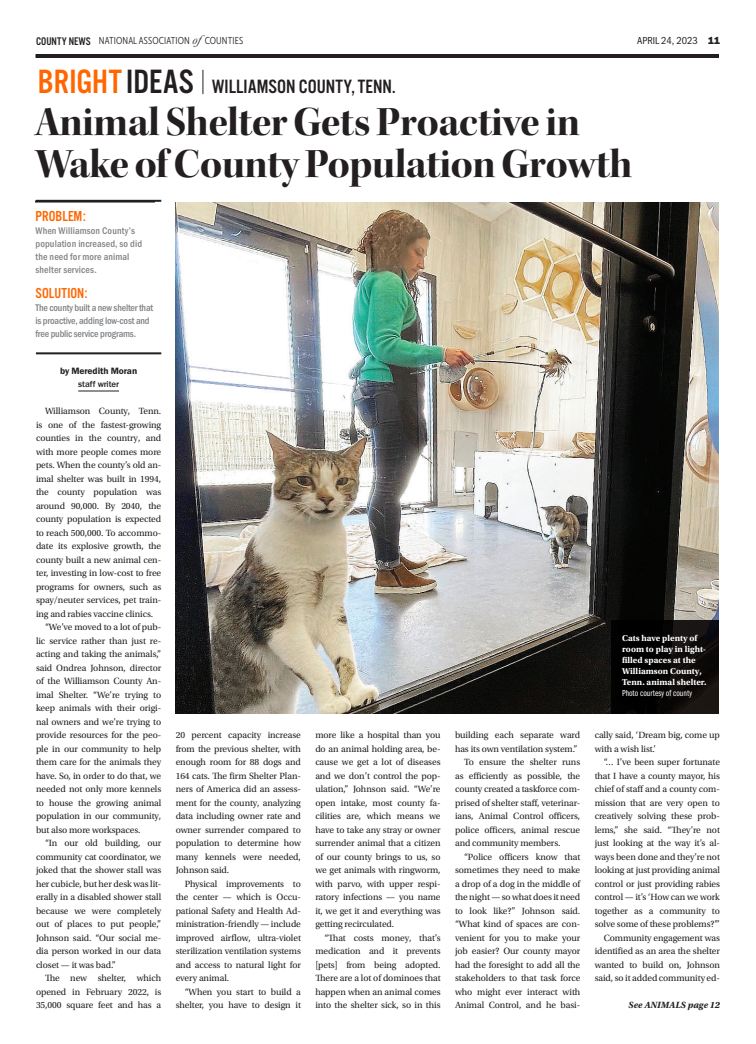
<style>
.page{position:relative;width:756px;height:1044px;background:#fff}
.page>*{position:absolute;margin:0;border:0;box-sizing:border-box;transform-origin:0 0}
.NEW_CN_Bodytext{font:42px/42px "Kepler Std Bold Disp";letter-spacing:-.01em;color:#231f20}
.t1{font:35px "Alternate Got No 3 D";letter-spacing:.005em;color:#f60}
.t2{font:20px "Alternate Got No 3 D";color:#231f20}
.NEW_CN_Bodytext-2{font:15px "Alternate Got No 3 D";color:#f60}
.t3{font:10.5px "Franklin Gothic URW Cond";color:#231f20}
.NEW_CN_Bodytext-3{font:500 10px/13px "Franklin Gothic URW Cond";letter-spacing:-.02em;color:#808285}
.NEW_CN_Bodytext-4{font:500 10px/13px "Franklin Gothic URW Cond";letter-spacing:.01em;color:#808285}
.t4{font:10px "Museo Sans Cond 300";letter-spacing:.01em;color:#231f20}
.NEW_CN_Bodytext-5{font:9.5px/13.5px "Utopia Std";letter-spacing:-.01em;color:#231f20;text-align:justify}
.t5{font:italic 700 9.5px "Utopia Std";color:#231f20}
.NEW_CN_Bodytext-6{font:9.5px "Franklin Gothic URW Dem";letter-spacing:-.01em;color:#231f20}
.t6{font:700 9px/11px "Utopia Std";color:#fff}
.NEW_CN_Bodytext-7{font:500 9px "Franklin Gothic URW";letter-spacing:-.01em;color:#231f20}
.s1{font-family:"Alternate Got No 3 D";font-size:11.5px}
.s2{font-family:"Baskerville";font-style:italic;font-size:13px}
.s3{font-family:"Franklin Gothic URW Hea"}
.s4{color:#231f20}
.s5{font-family:"Franklin Gothic URW Com Boo";font-weight:400}
</style>
<div class="page">
<hr style="left:78px;top:390px;width:41px;height:2px;background:#231f20">
<hr style="left:36px;top:54px;width:683px;height:4px;background:#231f20">
<hr style="left:35px;top:201px;width:120px;height:2px;background:#231f20">
<hr style="left:36px;top:352px;width:125px;height:2px;background:#231f20">
<hr style="left:36px;top:200px;width:125px;height:2px;background:#231f20">
<svg style="left:202px;top:70px;width:1px;height:24px"></svg>
<img style="left:176px;top:203px;width:543px;height:511px">
<div style="left:611px;top:620px;width:108px;height:94px;background:linear-gradient(to right,#000,#161210)"></div>
<p class="t4" style="left:36px;top:36px;width:209px"><span class="s1">COUNTY NEWS</span> NATIONAL ASSOCIATION <span class="s2">of</span>COUNTIES</p>
<p class="t3" style="left:637px;top:33px;width:84px">APRIL 24, 2023 <span class="s3">11</span></p>
<p class="t1" style="left:38px;top:63px;width:157px">BRIGHT<span class="s4">IDEAS</span></p>
<p class="t2" style="left:212px;top:76px;width:185px">WILLIAMSON COUNTY, TENN.</p>
<p class="NEW_CN_Bodytext" style="left:35px;top:102px;width:599px">Animal Shelter Gets Proactive in<br>Wake of County Population Growth</p>
<p class="NEW_CN_Bodytext-2" style="left:36px;top:208px;width:52px">PROBLEM:</p>
<p class="NEW_CN_Bodytext-4" style="left:36px;top:224px;width:108px">When Williamson County’s population increased, so did the need for more animal shelter services.</p>
<p class="NEW_CN_Bodytext-2" style="left:36px;top:285px;width:54px">SOLUTION:</p>
<p class="NEW_CN_Bodytext-3" style="left:36px;top:301px;width:119px">The county built a new shelter that is proactive, adding low-cost and free public service programs.</p>
<p class="NEW_CN_Bodytext-6" style="left:60px;top:364px;width:79px">by Meredith Moran</p>
<p class="NEW_CN_Bodytext-7" style="left:78px;top:378px;width:42px">staff writer</p>
<p class="NEW_CN_Bodytext-5" style="left:36px;top:404px;width:127px;text-indent:9px">Williamson County, Tenn. is one of the fastest-growing counties in the country, and with more people comes more pets. When the county’s old an&shy;imal shelter was built in 1994, the county population was around 90,000. By 2040, the county population is expected to reach 500,000. To accommo&shy;date its explosive growth, the county built a new animal cen&shy;ter, investing in low-cost to free programs for owners, such as spay/neuter services, pet train&shy;ing and rabies vaccine clinics.</p>
<p class="NEW_CN_Bodytext-5" style="left:36px;top:620px;width:127px;text-indent:9px">“We’ve moved to a lot of pub&shy;lic service rather than just re&shy;acting and taking the animals,” said Ondrea Johnson, director of the Williamson County An&shy;imal Shelter. “We’re trying to keep animals with their origi&shy;nal owners and we’re trying to provide resources for the peo&shy;ple in our community to help them care for the animals they have. So, in order to do that, we needed not only more kennels to house the growing animal population in our community, but also more workspaces.</p>
<p class="NEW_CN_Bodytext-5" style="left:36px;top:836px;width:127px;text-indent:9px">“In our old building, our community cat coordinator, we joked that the shower stall was her cubicle, but her desk was lit&shy;erally in a disabled shower stall because we were completely out of places to put people,” Johnson said. “Our social me&shy;dia person worked in our data closet — it was bad.”</p>
<p class="NEW_CN_Bodytext-5" style="left:36px;top:971px;width:127px;text-indent:9px">The new shelter, which opened in February 2022, is 35,000 square feet and has a</p>
<p class="NEW_CN_Bodytext-5" style="left:176px;top:728px;width:127px">20 percent capacity increase from the previous shelter, with enough room for 88 dogs and 164 cats. The firm Shelter Plan&shy;ners of America did an assess&shy;ment for the county, analyzing data including owner rate and owner surrender compared to population to determine how many kennels were needed, Johnson said.</p>
<p class="NEW_CN_Bodytext-5" style="left:176px;top:877px;width:127px;text-indent:9px">Physical improvements to the center — which is Occu&shy;pational Safety and Health Ad&shy;ministration-friendly — include improved airflow, ultra-violet sterilization ventilation systems and access to natural light for every animal.</p>
<p class="NEW_CN_Bodytext-5" style="left:176px;top:985px;width:127px;text-align:right">“When you start to build a shelter, you have to design it</p>
<p class="NEW_CN_Bodytext-5" style="left:315px;top:728px;width:127px">more like a hospital than you do an animal holding area, be&shy;cause we get a lot of diseases and we don’t control the pop&shy;ulation,” Johnson said. “We’re open intake, most county fa&shy;cilities are, which means we have to take any stray or owner surrender animal that a citizen of our county brings to us, so we get animals with ringworm, with parvo, with upper respi&shy;ratory infections — you name it, we get it and everything was getting recirculated.</p>
<p class="NEW_CN_Bodytext-5" style="left:315px;top:931px;width:127px;text-indent:9px">“That costs money, that’s medication and it prevents [pets] from being adopted.<br>There are a lot of dominoes that happen when an animal comes into the shelter sick, so in this</p>
<p class="NEW_CN_Bodytext-5" style="left:455px;top:728px;width:127px">building each separate ward has its own ventilation system.”</p>
<p class="NEW_CN_Bodytext-5" style="left:455px;top:755px;width:127px;text-indent:9px">To ensure the shelter runs as efficiently as possible, the county created a taskforce com&shy;prised of shelter staff, veterinar&shy;ians, Animal Control officers, police officers, animal rescue and community members.</p>
<p class="NEW_CN_Bodytext-5" style="left:455px;top:850px;width:127px;text-indent:9px">“Police officers know that sometimes they need to make a drop of a dog in the middle of the night — so what does it need to look like?” Johnson said. “What kind of spaces are con&shy;venient for you to make your job easier? Our county mayor had the foresight to add all the stakeholders to that task force who might ever interact with Animal Control, and he basi-</p>
<p class="t6" style="left:622px;top:633px;width:86px">Cats have plenty of room to play in light&shy;filled spaces at the<br>Williamson County,<br>Tenn. animal shelter.<br><span class="s5">Photo courtesy of county</span></p>
<p class="NEW_CN_Bodytext-5" style="left:595px;top:728px;width:127px">cally said, ‘Dream big, come up with a wish list.’</p>
<p class="NEW_CN_Bodytext-5" style="left:595px;top:755px;width:127px;text-indent:9px">“… I’ve been super fortunate that I have a county mayor, his chief of staff and a county com&shy;mission that are very open to creatively solving these prob&shy;lems,” she said. “They’re not just looking at the way it’s al&shy;ways been done and they’re not looking at just providing animal control or just providing rabies control — it’s ‘How can we work together as a community to solve some of these problems?’”</p>
<p class="NEW_CN_Bodytext-5" style="left:595px;top:931px;width:127px;text-indent:9px">Community engagement was identified as an area the shelter wanted to build on, Johnson said, so it added community ed-</p>
<p class="t5" style="left:629px;top:999px;width:93px">See ANIMALS page 12</p>
</div>
